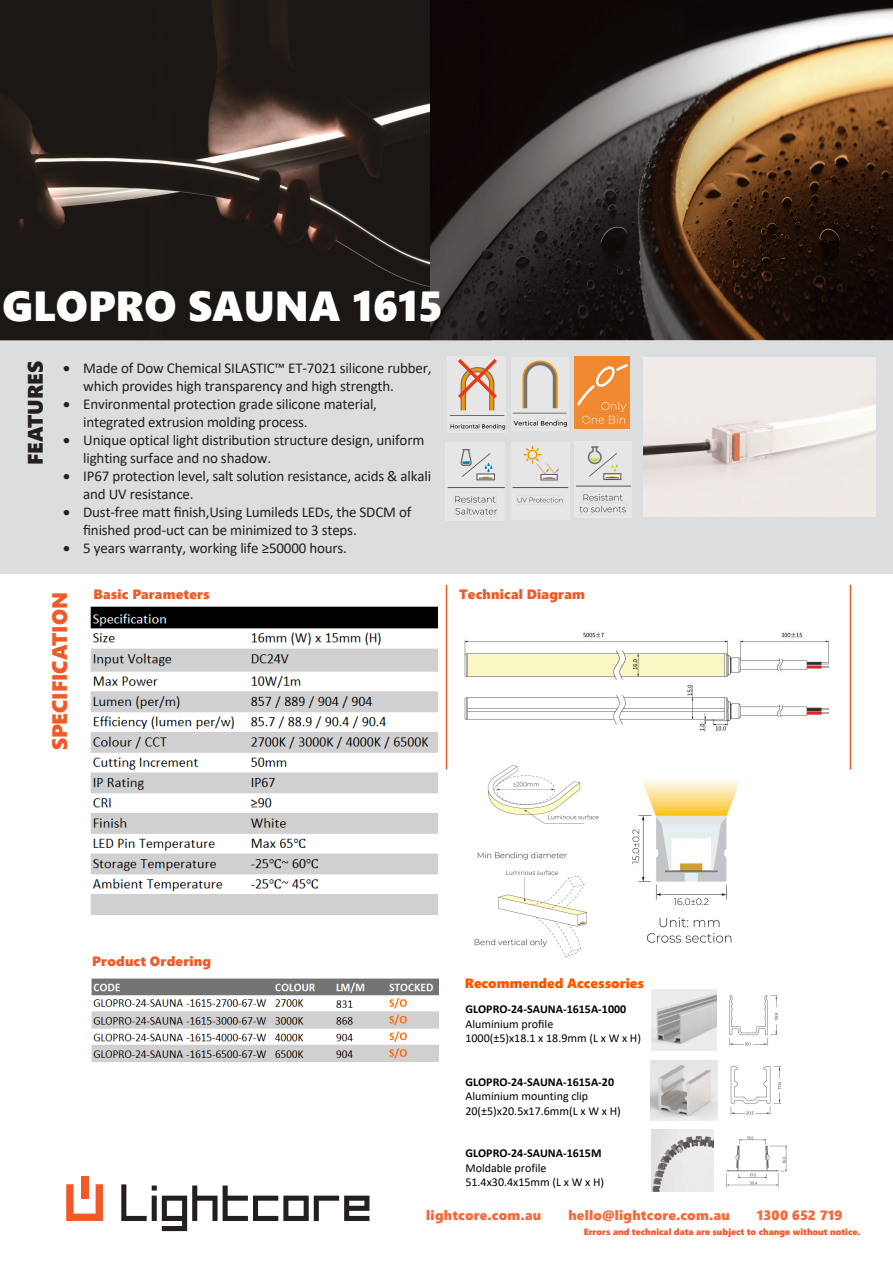
<style>
.page{position:relative;width:893px;height:1263px;background:#fff}
.page>*{position:absolute;margin:0;border:0;box-sizing:border-box;transform-origin:0 0}
.t1{font:42px "Segoe UI Black";color:#fff}
.t2{font:21px "Segoe UI Black";color:#f05a28}
.t3{font:21px "Segoe UI Black";color:#231f20}
.t4{font:15px/18px "Calibri";letter-spacing:-.01em;color:#231f20}
.t5{font:13.5px "Segoe UI Black";letter-spacing:.015em;color:#f16b3d}
.t6{font:13.5px "Segoe UI Black";letter-spacing:.015em;color:#f05a28}
.t7{font:13.5px "Segoe UI Black";color:#f50}
.t8{font:12px/14.4px "Calibri";color:#000}
.t9{font:700 12px "Calibri";color:#000}
.t10{font:9px "Segoe UI Black";color:#f05a28}
</style>
<div class="page">
<div style="left:0;top:329px;width:893px;height:245px;background:#dcdddf"></div>
<img style="left:644px;top:357px;width:232px;height:159px">
<svg style="left:66px;top:1184px;width:37px;height:37px"></svg>
<div style="left:81px;top:1177px;width:7px;height:22px;background:#f05a28"></div>
<svg style="left:121px;top:1184px;width:248px;height:47px"></svg>
<hr style="left:446px;top:585px;width:1px;height:184px;background:#f05a28">
<hr style="left:850px;top:585px;width:1px;height:184px;background:#f05a28">
<img style="left:1px;top:1px;width:891px;height:340px">
<img style="left:449px;top:358px;width:57px;height:72px">
<img style="left:512px;top:360px;width:55px;height:67px">
<img style="left:574px;top:356px;width:56px;height:73px">
<img style="left:447px;top:449px;width:58px;height:66px">
<img style="left:512px;top:445px;width:57px;height:58px">
<img style="left:576px;top:446px;width:55px;height:67px">
<img style="left:464px;top:632px;width:365px;height:100px">
<img style="left:632px;top:780px;width:108px;height:163px">
<img style="left:477px;top:765px;width:122px;height:95px">
<img style="left:474px;top:870px;width:113px;height:87px">
<img style="left:651px;top:989px;width:66px;height:61px">
<img style="left:651px;top:1061px;width:66px;height:59px">
<img style="left:651px;top:1129px;width:62px;height:62px">
<img style="left:729px;top:995px;width:49px;height:51px">
<img style="left:730px;top:1066px;width:52px;height:49px">
<img style="left:726px;top:1136px;width:61px;height:52px">
<img style="left:91px;top:607px;width:346px;height:307px">
<img style="left:91px;top:979px;width:347px;height:82px">
<h1 class="t1" style="left:3px;top:275px;width:442px">GLOPRO SAUNA 1615</h1>
<p class="t3" style="left:20px;top:465px;width:106px;rotate:-90deg">FEATURES</p>
<p class="t4" style="left:83px;top:358px;width:350px;text-indent:-20px">• Made of Dow Chemical SILASTIC™ ET-7021 silicone rubber, which provides high transparency and high strength.</p>
<p class="t4" style="left:83px;top:394px;width:295px;text-indent:-20px">• Environmental protection grade silicone material, integrated extrusion molding process.</p>
<p class="t4" style="left:83px;top:430px;width:343px;text-indent:-20px">• Unique optical light distribution structure design, uniform lighting surface and no shadow.</p>
<p class="t4" style="left:83px;top:466px;width:349px;text-indent:-20px">• IP67 protection level, salt solution resistance, acids &amp; alkali and UV resistance.</p>
<p class="t4" style="left:83px;top:502px;width:330px;text-indent:-20px">• Dust-free matt finish,Using Lumileds LEDs, the SDCM of finished prod-uct can be minimized to 3 steps.</p>
<p class="t4" style="left:63px;top:538px;width:285px">• 5 years warranty, working life ≥50000 hours.</p>
<p class="t2" style="left:44px;top:750px;width:160px;rotate:-90deg">SPECIFICATION</p>
<p class="t6" style="left:94px;top:584px;width:118px">Basic Parameters</p>
<p class="t6" style="left:459px;top:584px;width:127px">Technical Diagram</p>
<p class="t6" style="left:92px;top:951px;width:120px">Product Ordering</p>
<p class="t7" style="left:465px;top:973px;width:181px">Recommended Accessories</p>
<p class="t9" style="left:465px;top:1001px;width:162px">GLOPRO-24-SAUNA-1615A-1000</p>
<p class="t8" style="left:465px;top:1016px;width:177px">Aluminium profile<br>1000(±5)x18.1 x 18.9mm (L x W x H)</p>
<p class="t9" style="left:465px;top:1073px;width:150px">GLOPRO-24-SAUNA-1615A-20</p>
<p class="t8" style="left:465px;top:1089px;width:157px">Aluminium mounting clip<br>20(±5)x20.5x17.6mm(L x W x H)</p>
<p class="t9" style="left:465px;top:1145px;width:138px">GLOPRO-24-SAUNA-1615M</p>
<p class="t8" style="left:465px;top:1160px;width:140px">Moldable profile<br>51.4x30.4x15mm (L x W x H)</p>
<p class="t5" style="left:426px;top:1205px;width:117px">lightcore.com.au</p>
<p class="t5" style="left:568px;top:1205px;width:163px">hello@lightcore.com.au</p>
<p class="t5" style="left:757px;top:1205px;width:87px">1300 652 719</p>
<p class="t10" style="left:584px;top:1225px;width:278px">Errors and technical data are subject to change without notice.</p>
</div>
